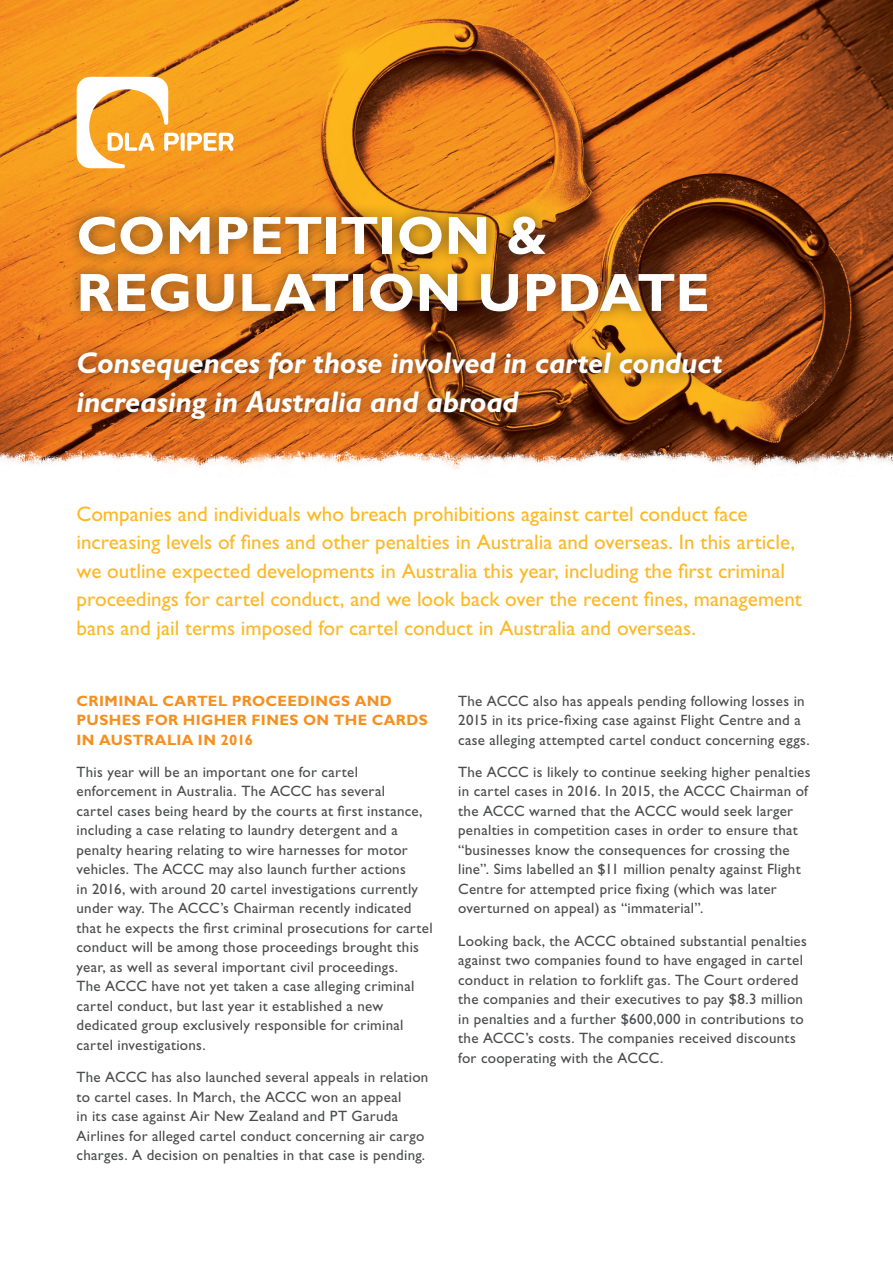
<style>
.page{position:relative;width:893px;height:1263px;background:#fff}
.page>*{position:absolute;margin:0;border:0;box-sizing:border-box;transform-origin:0 0}
.Headings{font:700 54px/57px "Gill Sans Std";letter-spacing:.005em;color:#fff}
.Headings-2{font:italic 700 30px/39px "Gill Sans Std";letter-spacing:-.01em;color:#fff}
.t1{font:21px/28.5px "Gill Sans Std";color:#fcb825}
.t2{font:15px/19.5px "Gill Sans Std";letter-spacing:.02em;color:#4b4c4d}
.SUB-HEADER{font:700 15px/19.5px "Gill Sans Std";letter-spacing:.025em;color:#f68f1e}
</style>
<div class="page">
<img style="left:0;top:0;width:893px;height:428px">
<img style="left:0;top:428px;width:893px;height:43px">
<svg style="left:181px;top:133px;width:4px;height:18px"></svg>
<svg style="left:187px;top:133px;width:47px;height:18px"></svg>
<svg style="left:77px;top:77px;width:102px;height:91px"></svg>
<div style="left:64px;top:202px;width:671px;height:231px;background:#231f20;opacity:.6"></div>
<p class="Headings" style="left:77px;top:207px;width:635px">COMPETITION &amp;<br>REGULATION UPDATE</p>
<p class="Headings-2" style="left:77px;top:344px;width:647px">Consequences for those involved in cartel conduct increasing in Australia and abroad</p>
<p class="t1" style="left:77px;top:500px;width:727px">Companies and individuals who breach prohibitions against cartel conduct face increasing levels of fines and other penalties in Australia and overseas. In this article, we outline expected developments in Australia this year, including the first criminal proceedings for cartel conduct, and we look back over the recent fines, management bans and jail terms imposed for cartel conduct in Australia and overseas.</p>
<p class="SUB-HEADER" style="left:77px;top:691px;width:353px">CRIMINAL CARTEL PROCEEDINGS AND<br>PUSHES FOR HIGHER FINES ON THE CARDS<br>IN AUSTRALIA IN 2016</p>
<p class="t2" style="left:77px;top:762px;width:358px">This year will be an important one for cartel enforcement in Australia. The ACCC has several<br>cartel cases being heard by the courts at first instance, including a case relating to laundry detergent and a penalty hearing relating to wire harnesses for motor vehicles. The ACCC may also launch further actions<br>in 2016, with around 20 cartel investigations currently under way. The ACCC’s Chairman recently indicated that he expects the first criminal prosecutions for cartel conduct will be among those proceedings brought this year, as well as several important civil proceedings.<br>The ACCC have not yet taken a case alleging criminal cartel conduct, but last year it established a new dedicated group exclusively responsible for criminal cartel investigations.</p>
<p class="t2" style="left:77px;top:1067px;width:353px">The ACCC has also launched several appeals in relation to cartel cases. In March, the ACCC won an appeal<br>in its case against Air New Zealand and PT Garuda Airlines for alleged cartel conduct concerning air cargo charges. A decision on penalties in that case is pending.</p>
<p class="t2" style="left:458px;top:691px;width:353px">The ACCC also has appeals pending following losses in<br>2015 in its price-fixing case against Flight Centre and a case alleging attempted cartel conduct concerning eggs.</p>
<p class="t2" style="left:458px;top:762px;width:354px">The ACCC is likely to continue seeking higher penalties in cartel cases in 2016. In 2015, the ACCC Chairman of the ACCC warned that the ACCC would seek larger penalties in competition cases in order to ensure that “businesses know the consequences for crossing the line”. Sims labelled an $11 million penalty against Flight Centre for attempted price fixing (which was later overturned on appeal) as “immaterial”.</p>
<p class="t2" style="left:458px;top:931px;width:350px">Looking back, the ACCC obtained substantial penalties against two companies found to have engaged in cartel conduct in relation to forklift gas. The Court ordered the companies and their executives to pay $8.3 million in penalties and a further $600,000 in contributions to the ACCC’s costs. The companies received discounts for cooperating with the ACCC.</p>
</div>
